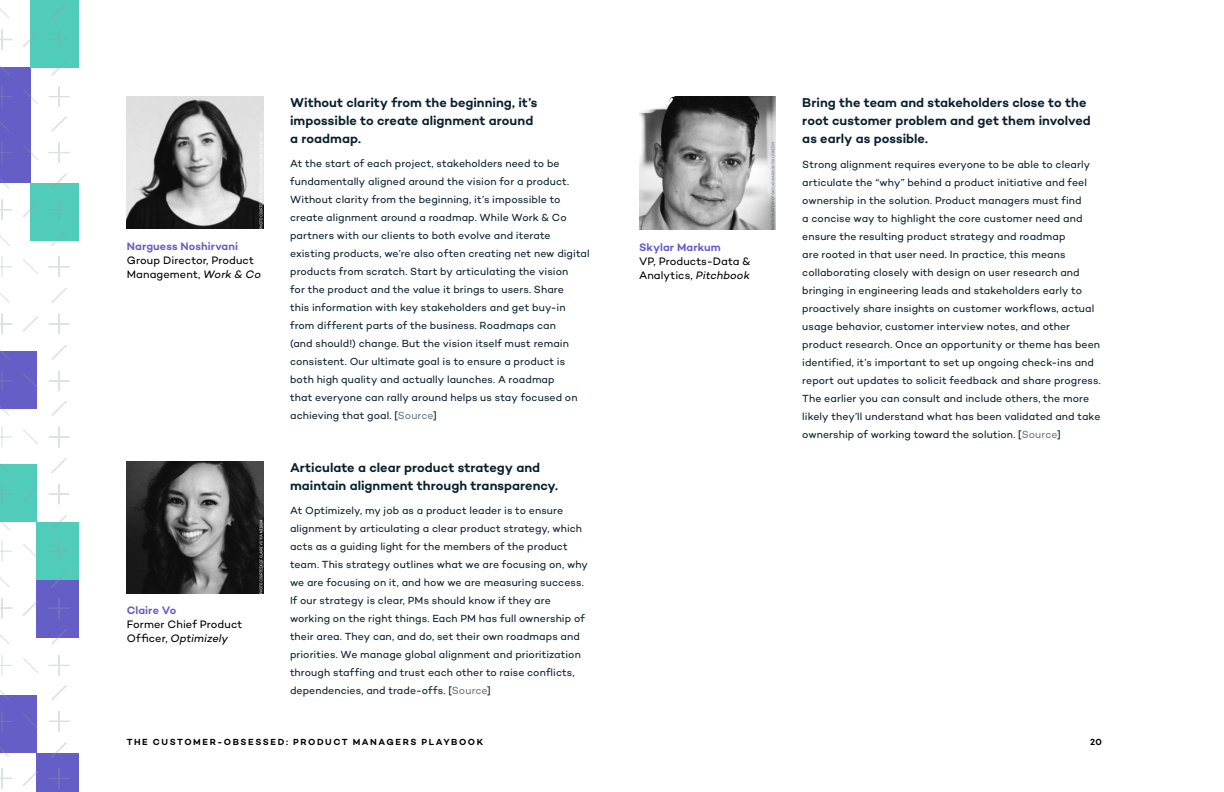
<style>
.page{position:relative;width:1224px;height:792px;background:#fff}
.page>*{position:absolute;margin:0;border:0;box-sizing:border-box;transform-origin:0 0}
.t1{font:600 13px/18px "Campton";color:#0a212e}
.t2{font:11px/14px "Campton";letter-spacing:.005em;color:#000}
.t3{font:600 11px "Campton";letter-spacing:.005em;color:#665ec7}
.t4{font:10.5px/18px "Campton";letter-spacing:.01em;color:#0a212e}
.t5{font:600 9px "Campton";letter-spacing:.175em;color:#000}
.s1{font-style:italic}
.s2{color:#6a7981}
</style>
<div class="page">
<div style="left:0;top:67px;width:30px;height:58px;background:#665ec7"></div>
<div style="left:0;top:351px;width:37px;height:58px;background:#665ec7"></div>
<svg style="left:0;top:0;width:79px;height:108px"></svg>
<svg style="left:0;top:115px;width:79px;height:277px"></svg>
<svg style="left:0;top:401px;width:79px;height:275px"></svg>
<svg style="left:0;top:685px;width:79px;height:107px"></svg>
<img style="left:639px;top:97px;width:137px;height:133px">
<img style="left:127px;top:96px;width:136px;height:133px">
<img style="left:127px;top:461px;width:136px;height:133px">
<p class="t3" style="left:127px;top:239px;width:113px">Narguess Noshirvani</p>
<p class="t2" style="left:127px;top:253px;width:136px">Group Director, Product<br>Management, <span class="s1">Work &amp; Co</span></p>
<p class="t3" style="left:127px;top:603px;width:51px">Claire Vo</p>
<p class="t2" style="left:127px;top:617px;width:117px">Former Chief Product<br>Officer, <span class="s1">Optimizely</span></p>
<p class="t1" style="left:290px;top:93px;width:249px">Without clarity from the beginning, it’s impossible to create alignment around a roadmap.</p>
<p class="t4" style="left:290px;top:154px;width:301px">At the start of each project, stakeholders need to be fundamentally aligned around the vision for a product.<br>Without clarity from the beginning, it’s impossible to create alignment around a roadmap. While Work &amp; Co partners with our clients to both evolve and iterate existing products, we’re also often creating net new digital products from scratch. Start by articulating the vision<br>for the product and the value it brings to users. Share<br>this information with key stakeholders and get buy-in from different parts of the business. Roadmaps can<br>(and should!) change. But the vision itself must remain consistent. Our ultimate goal is to ensure a product is both high quality and actually launches. A roadmap<br>that everyone can rally around helps us stay focused on achieving that goal. [<span class="s2">Source</span>]</p>
<p class="t1" style="left:290px;top:458px;width:270px">Articulate a clear product strategy and maintain alignment through transparency.</p>
<p class="t4" style="left:290px;top:501px;width:299px">At Optimizely, my job as a product leader is to ensure alignment by articulating a clear product strategy, which acts as a guiding light for the members of the product team. This strategy outlines what we are focusing on, why we are focusing on it, and how we are measuring success.<br>If our strategy is clear, PMs should know if they are working on the right things. Each PM has full ownership of their area. They can, and do, set their own roadmaps and priorities. We manage global alignment and prioritization through staffing and trust each other to raise conflicts, dependencies, and trade-offs. [<span class="s2">Source</span>]</p>
<p class="t3" style="left:639px;top:240px;width:83px">Skylar Markum</p>
<p class="t2" style="left:639px;top:254px;width:113px">VP, Products-Data &amp;<br>Analytics, <span class="s1">Pitchbook</span></p>
<p class="t1" style="left:802px;top:94px;width:290px">Bring the team and stakeholders close to the root customer problem and get them involved as early as possible.</p>
<p class="t4" style="left:802px;top:155px;width:300px">Strong alignment requires everyone to be able to clearly articulate the “why” behind a product initiative and feel ownership in the solution. Product managers must find<br>a concise way to highlight the core customer need and ensure the resulting product strategy and roadmap<br>are rooted in that user need. In practice, this means collaborating closely with design on user research and bringing in engineering leads and stakeholders early to proactively share insights on customer workflows, actual usage behavior, customer interview notes, and other product research. Once an opportunity or theme has been identified, it’s important to set up ongoing check-ins and report out updates to solicit feedback and share progress.<br>The earlier you can consult and include others, the more likely they’ll understand what has been validated and take ownership of working toward the solution. [<span class="s2">Source</span>]</p>
<p class="t5" style="left:127px;top:736px;width:358px">THE CUSTOMER-OBSESSED: PRODUCT MANAGERS PLAYBOOK</p>
<p class="t5" style="left:1090px;top:736px;width:13px">20</p>
</div>
